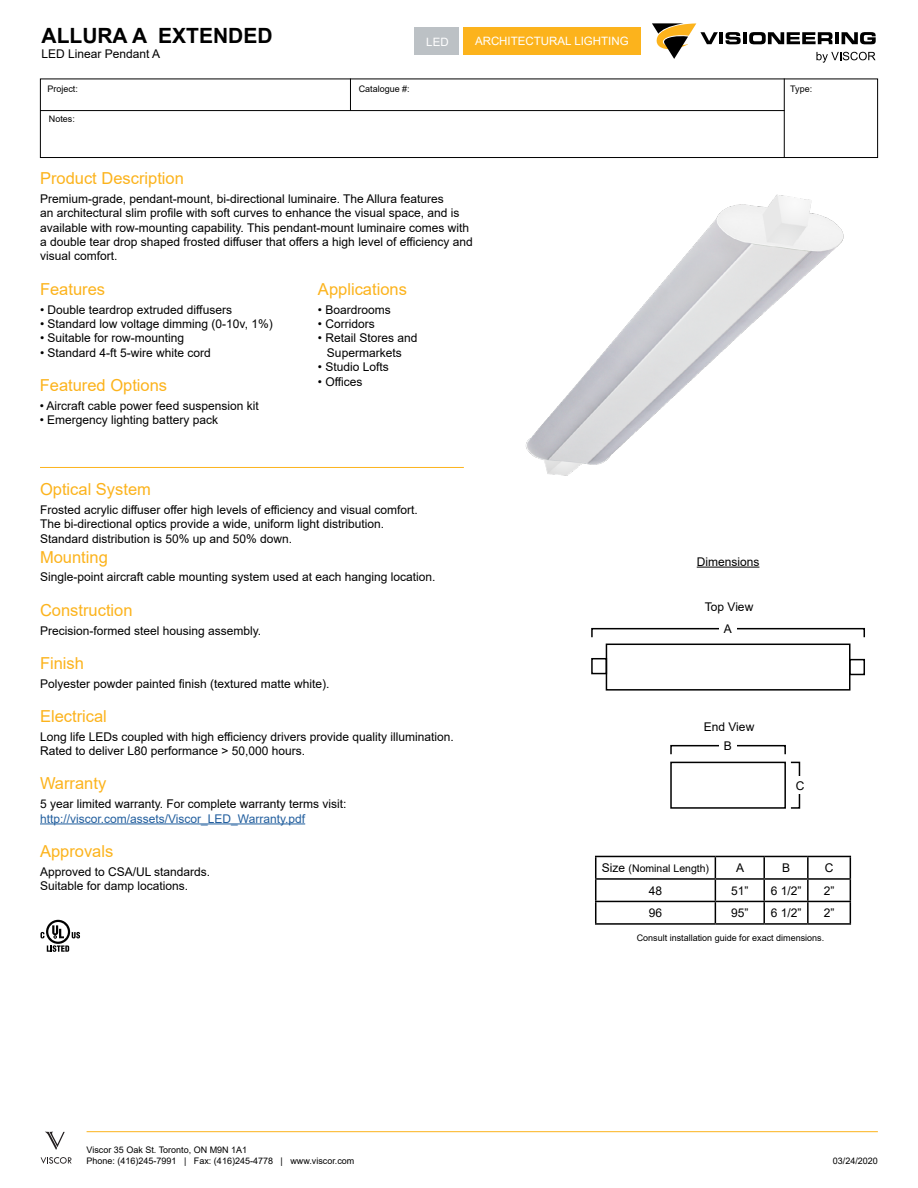
<style>
.page{position:relative;width:918px;height:1188px;background:#fff}
.page>*{position:absolute;margin:0;border:0;box-sizing:border-box;transform-origin:0 0}
.t1{font:700 21px "Arial";color:#000}
.t2{font:16.5px "Arial";color:#fcb31c}
.t3{font:12px/14.4px "Arial";color:#000}
.t4{font:12px "Arial";color:#215e9e}
.t5{font:11.55px "Arial";color:#fff}
.t6{font:10.5px "Arial";color:#000}
.t7{font:9px/10.8px "Arial";color:#000}
.s1{font-size:12px}
</style>
<div class="page">
<svg style="left:47px;top:945px;width:22px;height:7px"></svg>
<svg style="left:72px;top:932px;width:8px;height:6px"></svg>
<svg style="left:46px;top:920px;width:24px;height:24px"></svg>
<svg style="left:48px;top:922px;width:20px;height:20px"></svg>
<svg style="left:52px;top:925px;width:12px;height:14px"></svg>
<svg style="left:41px;top:932px;width:3px;height:6px"></svg>
<div style="left:464px;top:27px;width:177px;height:28px;background:#fcb31c"></div>
<div style="left:414px;top:27px;width:45px;height:28px;background:#bcc1c5"></div>
<div style="left:591px;top:658px;width:16px;height:16px;border:2px solid #000"></div>
<div style="left:849px;top:659px;width:16px;height:16px;border:2px solid #000"></div>
<img style="left:525px;top:194px;width:319px;height:282px">
<hr style="left:764px;top:856px;width:44px;height:1px;background:#000">
<hr style="left:808px;top:856px;width:43px;height:1px;background:#000">
<hr style="left:807px;top:857px;width:2px;height:21px;background:#000">
<hr style="left:764px;top:878px;width:44px;height:2px;background:#000">
<hr style="left:763px;top:880px;width:2px;height:21px;background:#000">
<hr style="left:808px;top:878px;width:43px;height:2px;background:#000">
<hr style="left:807px;top:880px;width:2px;height:21px;background:#000">
<hr style="left:715px;top:901px;width:49px;height:1px;background:#000">
<hr style="left:764px;top:901px;width:44px;height:1px;background:#000">
<hr style="left:763px;top:902px;width:2px;height:21px;background:#000">
<hr style="left:808px;top:901px;width:43px;height:1px;background:#000">
<hr style="left:807px;top:902px;width:2px;height:21px;background:#000">
<svg style="left:850px;top:857px;width:1px;height:66px"></svg>
<hr style="left:595px;top:923px;width:120px;height:2px;background:#000">
<hr style="left:715px;top:923px;width:49px;height:2px;background:#000">
<hr style="left:764px;top:923px;width:44px;height:2px;background:#000">
<hr style="left:808px;top:923px;width:43px;height:2px;background:#000">
<hr style="left:715px;top:856px;width:49px;height:1px;background:#000">
<hr style="left:763px;top:857px;width:2px;height:21px;background:#000">
<hr style="left:715px;top:878px;width:49px;height:2px;background:#000">
<hr style="left:595px;top:901px;width:120px;height:1px;background:#000">
<hr style="left:595px;top:856px;width:120px;height:1px;background:#000">
<svg style="left:595px;top:857px;width:1px;height:66px"></svg>
<svg style="left:715px;top:857px;width:1px;height:66px"></svg>
<hr style="left:595px;top:878px;width:120px;height:2px;background:#000">
<div style="left:606px;top:644px;width:244px;height:47px;border:2px solid #000"></div>
<div style="left:670px;top:762px;width:116px;height:47px;border:2px solid #000"></div>
<hr style="left:697px;top:567px;width:62px;height:1px;background:#000">
<div style="left:591px;top:628px;width:274px;height:10px;border:2px solid #000"></div>
<div style="left:670px;top:745px;width:116px;height:10px;border:2px solid #000"></div>
<div style="left:790px;top:762px;width:10px;height:47px;border:2px solid #000"></div>
<div style="left:791px;top:777px;width:18px;height:17px;background:#fff"></div>
<div style="left:719px;top:736px;width:18px;height:18px;background:#fff"></div>
<div style="left:719px;top:620px;width:18px;height:17px;background:#fff"></div>
<hr style="left:40px;top:824px;width:265px;height:1px;background:#215e9e">
<hr style="left:40px;top:467px;width:424px;height:1px;background:#fcb31c">
<hr style="left:87px;top:1131px;width:791px;height:1px;background:#fcb31c">
<svg style="left:41px;top:1157px;width:31px;height:7px"></svg>
<svg style="left:45px;top:1132px;width:20px;height:18px"></svg>
<div style="left:40px;top:79px;width:838px;height:79px;border:1px solid #000"></div>
<hr style="left:40px;top:110px;width:745px;height:1px;background:#000">
<hr style="left:350px;top:79px;width:1px;height:32px;background:#000">
<hr style="left:784px;top:79px;width:1px;height:79px;background:#000">
<svg style="left:652px;top:23px;width:66px;height:36px"></svg>
<hr style="left:719px;top:32px;width:4px;height:12px;background:#000">
<svg style="left:726px;top:32px;width:15px;height:12px"></svg>
<hr style="left:743px;top:32px;width:4px;height:12px;background:#000">
<svg style="left:749px;top:32px;width:83px;height:12px"></svg>
<hr style="left:835px;top:32px;width:4px;height:12px;background:#000">
<svg style="left:842px;top:32px;width:34px;height:12px"></svg>
<svg style="left:816px;top:52px;width:60px;height:11px"></svg>
<h1 class="t1" style="left:42px;top:21px;width:233px">ALLURA A EXTENDED</h1>
<p class="t3" style="left:42px;top:47px;width:120px">LED Linear Pendant A</p>
<p class="t7" style="left:47px;top:84px;width:32px">Project:</p>
<p class="t7" style="left:49px;top:113px;width:28px">Notes:</p>
<p class="t5" style="left:426px;top:34px;width:24px">LED</p>
<p class="t5" style="left:475px;top:33px;width:155px">ARCHITECTURAL LIGHTING</p>
<p class="t7" style="left:359px;top:84px;width:53px">Catalogue #:</p>
<p class="t7" style="left:790px;top:84px;width:24px">Type:</p>
<h2 class="t2" style="left:40px;top:167px;width:145px">Product Description</h2>
<p class="t3" style="left:40px;top:191px;width:434px">Premium-grade, pendant-mount, bi-directional luminaire. The Allura features<br>an architectural slim profile with soft curves to enhance the visual space, and is available with row-mounting capability. This pendant-mount luminaire comes with a double tear drop shaped frosted diffuser that offers a high level of efficiency and visual comfort.</p>
<h2 class="t2" style="left:40px;top:278px;width:67px">Features</h2>
<p class="t3" style="left:40px;top:302px;width:194px">• Double teardrop extruded diffusers</p>
<p class="t3" style="left:40px;top:317px;width:234px">• Standard low voltage dimming (0-10v, 1%)</p>
<p class="t3" style="left:40px;top:331px;width:146px">• Suitable for row-mounting</p>
<p class="t3" style="left:40px;top:345px;width:172px">• Standard 4-ft 5-wire white cord</p>
<h2 class="t2" style="left:318px;top:278px;width:90px">Applications</h2>
<p class="t3" style="left:318px;top:302px;width:74px">• Boardrooms</p>
<p class="t3" style="left:318px;top:317px;width:58px">• Corridors</p>
<p class="t3" style="left:318px;top:331px;width:101px;text-align:center">• Retail Stores and<br>Supermarkets</p>
<p class="t3" style="left:318px;top:360px;width:72px">• Studio Lofts</p>
<p class="t3" style="left:318px;top:374px;width:46px">• Offices</p>
<h2 class="t2" style="left:40px;top:374px;width:129px">Featured Options</h2>
<p class="t3" style="left:40px;top:399px;width:220px">• Aircraft cable power feed suspension kit</p>
<p class="t3" style="left:40px;top:413px;width:180px">• Emergency lighting battery pack</p>
<h2 class="t2" style="left:40px;top:478px;width:112px">Optical System</h2>
<p class="t3" style="left:40px;top:502px;width:379px">Frosted acrylic diffuser offer high levels of efficiency and visual comfort.<br>The bi-directional optics provide a wide, uniform light distribution.<br>Standard distribution is 50% up and 50% down.</p>
<h2 class="t2" style="left:40px;top:545px;width:69px">Mounting</h2>
<p class="t3" style="left:40px;top:570px;width:397px">Single-point aircraft cable mounting system used at each hanging location.</p>
<h2 class="t2" style="left:40px;top:599px;width:94px">Construction</h2>
<p class="t3" style="left:40px;top:623px;width:223px">Precision-formed steel housing assembly.</p>
<h2 class="t2" style="left:40px;top:652px;width:46px">Finish</h2>
<p class="t3" style="left:40px;top:676px;width:291px">Polyester powder painted finish (textured matte white).</p>
<h2 class="t2" style="left:40px;top:705px;width:68px">Electrical</h2>
<p class="t3" style="left:40px;top:729px;width:415px">Long life LEDs coupled with high efficiency drivers provide quality illumination.<br>Rated to deliver L80 performance &gt; 50,000 hours.</p>
<h2 class="t2" style="left:40px;top:772px;width:68px">Warranty</h2>
<p class="t3" style="left:40px;top:797px;width:308px">5 year limited warranty. For complete warranty terms visit:</p>
<p class="t4" style="left:40px;top:810px;width:267px">http://viscor.com/assets/Viscor_LED_Warranty.pdf</p>
<h2 class="t2" style="left:40px;top:840px;width:75px">Approvals</h2>
<p class="t3" style="left:40px;top:864px;width:172px">Approved to CSA/UL standards.<br>Suitable for damp locations.</p>
<p class="t3" style="left:697px;top:554px;width:64px">Dimensions</p>
<p class="t3" style="left:705px;top:599px;width:50px">Top View</p>
<p class="t3" style="left:724px;top:621px;width:10px">A</p>
<p class="t3" style="left:704px;top:719px;width:52px">End View</p>
<p class="t3" style="left:724px;top:738px;width:10px">B</p>
<p class="t3" style="left:796px;top:778px;width:10px">C</p>
<p class="t6" style="left:602px;top:861px;width:109px"><span class="s1">Size</span> (Nominal Length)</p>
<p class="t3" style="left:736px;top:861px;width:10px">A</p>
<p class="t3" style="left:782px;top:861px;width:10px">B</p>
<p class="t3" style="left:825px;top:861px;width:10px">C</p>
<p class="t3" style="left:649px;top:883px;width:15px">48</p>
<p class="t3" style="left:731px;top:883px;width:19px">51”</p>
<p class="t3" style="left:771px;top:883px;width:32px">6 1/2”</p>
<p class="t3" style="left:824px;top:883px;width:12px">2”</p>
<p class="t3" style="left:649px;top:906px;width:15px">96</p>
<p class="t3" style="left:731px;top:906px;width:19px">95”</p>
<p class="t3" style="left:771px;top:906px;width:32px">6 1/2”</p>
<p class="t3" style="left:824px;top:906px;width:12px">2”</p>
<p class="t7" style="left:637px;top:933px;width:189px">Consult installation guide for exact dimensions.</p>
<p class="t7" style="left:87px;top:1144px;width:269px">Viscor 35 Oak St. Toronto, ON M9N 1A1<br>Phone: (416)245-7991 | Fax: (416)245-4778 | www.viscor.com</p>
<p class="t7" style="left:833px;top:1155px;width:47px">03/24/2020</p>
</div>
